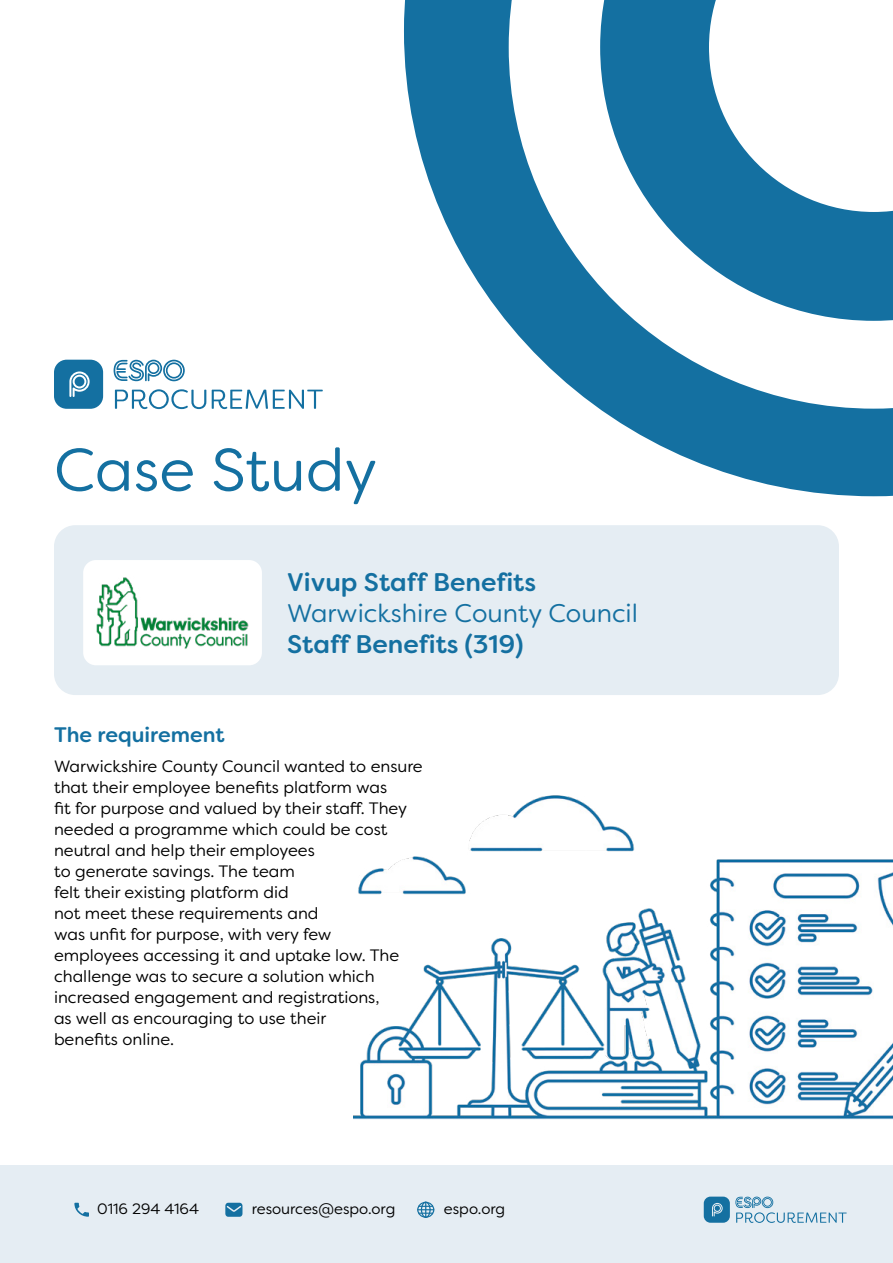
<style>
.page{position:relative;width:893px;height:1263px;background:#fff}
.page>*{position:absolute;margin:0;border:0;box-sizing:border-box;transform-origin:0 0}
.t1{font:60px "Filson Soft";color:#1470a1}
.t2{font:500 25.5px "Filson Soft";color:#1470a1}
.t3{font:25.5px "Filson Soft";color:#1470a1}
.t4{font:500 21px "Filson Soft";color:#1470a1}
.t5{font:16.5px/21px "Filson Soft";color:#000}
.t6{font:15px "Filson Soft";color:#000}
</style>
<div class="page">
<svg style="left:54px;top:360px;width:49px;height:49px"></svg>
<svg style="left:114px;top:360px;width:71px;height:21px"></svg>
<svg style="left:115px;top:389px;width:91px;height:20px"></svg>
<svg style="left:212px;top:390px;width:111px;height:19px"></svg>
<div style="left:54px;top:525px;width:785px;height:170px;background:#e5edf3;border-radius:21px"></div>
<div style="left:83px;top:560px;width:179px;height:105px;background:#fff;border-radius:13px"></div>
<div style="left:0;top:1165px;width:893px;height:98px;background:#e5edf3"></div>
<svg style="left:74px;top:1203px;width:15px;height:14px"></svg>
<svg style="left:225px;top:1203px;width:17px;height:14px"></svg>
<svg style="left:417px;top:1202px;width:17px;height:16px"></svg>
<svg style="left:704px;top:1196px;width:143px;height:27px"></svg>
<svg style="left:404px;top:0;width:489px;height:496px"></svg>
<img style="left:353px;top:685px;width:540px;height:435px">
<img style="left:96px;top:577px;width:153px;height:72px">
<h1 class="t1" style="left:54px;top:432px;width:325px">Case Study</h1>
<h2 class="t2" style="left:287px;top:566px;width:251px">Vivup Staff Benefits</h2>
<h2 class="t3" style="left:287px;top:597px;width:353px">Warwickshire County Council</h2>
<h2 class="t2" style="left:287px;top:627px;width:238px">Staff Benefits (319)</h2>
<p class="t4" style="left:54px;top:721px;width:172px">The requirement</p>
<p class="t5" style="left:54px;top:755px;width:370px">Warwickshire County Council wanted to ensure that their employee benefits platform was<br>fit for purpose and valued by their staff. They needed a programme which could be cost neutral and help their employees<br>to generate savings. The team<br>felt their existing platform did<br>not meet these requirements and<br>was unfit for purpose, with very few<br>employees accessing it and uptake low. The challenge was to secure a solution which increased engagement and registrations,<br>as well as encouraging to use their<br>benefits online.</p>
<p class="t6" style="left:97px;top:1199px;width:103px">0116 294 4164</p>
<p class="t6" style="left:252px;top:1199px;width:145px">resources@espo.org</p>
<p class="t6" style="left:444px;top:1199px;width:63px">espo.org</p>
</div>
